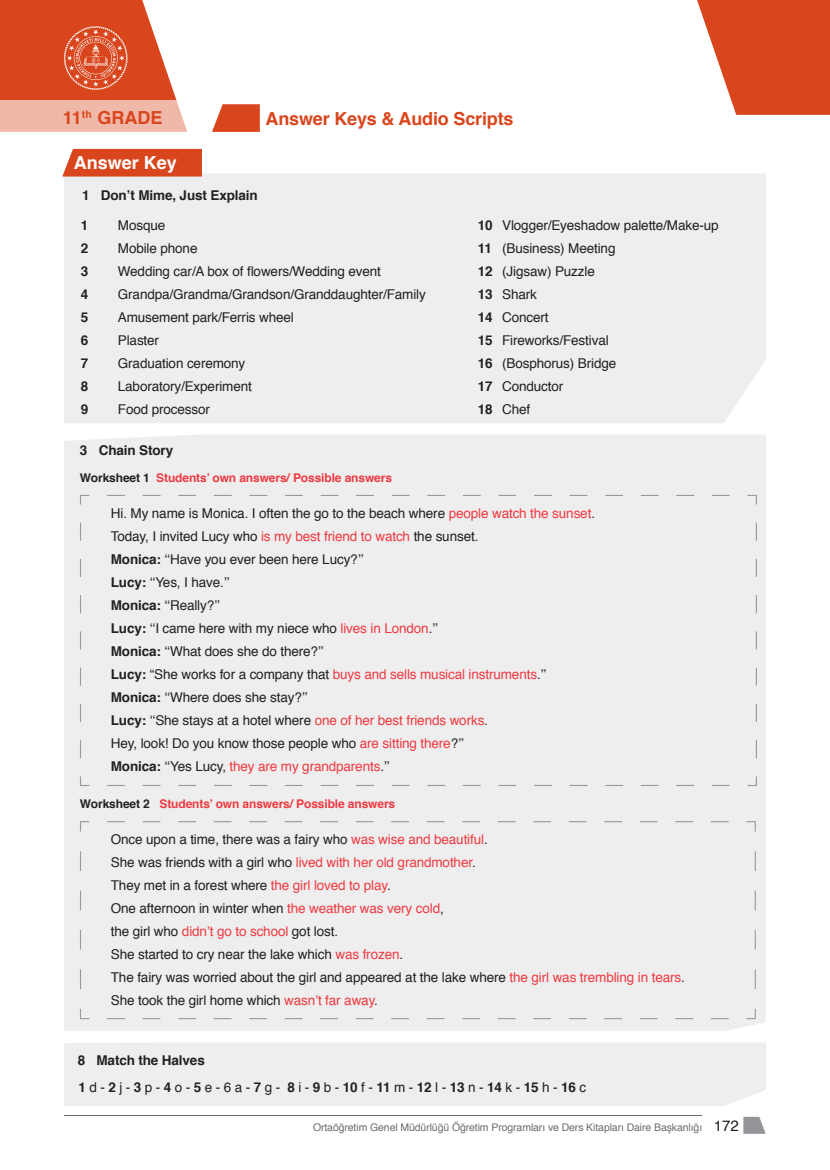
<style>
.page{position:relative;width:830px;height:1170px;background:#fff}
.page>*{position:absolute;margin:0;border:0;box-sizing:border-box;transform-origin:0 0}
.t1{font:700 18px "Helvetica";letter-spacing:-.01em;color:#d9461d}
.t2{font:700 18px "Helvetica";color:#fff}
.t3{font:15px "Helvetica";color:#231f20}
.Madde_numaralı{font:13.5px "Helvetica";letter-spacing:-.01em;color:#231f20}
.Madde_numaralı-2{font:13.5px "Helvetica";letter-spacing:-.01em;color:#ee3a41}
.Madde_numaralı-3{font:700 13.5px "Helvetica";letter-spacing:-.01em;color:#231f20}
.Madde_numaralı-4{font:700 12px "Helvetica";letter-spacing:-.01em;color:#ee3a41}
.Ana_Metin{font:10.5px "Helvetica";letter-spacing:-.01em;color:#6c6d70}
.s1{color:#231f20}
.s2{font-weight:700}
.s3{color:#ee3a41}
.s4{font-weight:700;color:#231f20}
</style>
<div class="page">
<svg style="left:743px;top:1116px;width:22px;height:17px"></svg>
<div style="left:64px;top:435px;width:701px;height:595px;background:#eeeeef"></div>
<svg style="left:0;top:0;width:177px;height:100px;background:#de5f3c"></svg>
<div style="left:0;top:100px;width:187px;height:32px;background:#f0b8a9"></div>
<svg style="left:697px;top:0;width:132px;height:115px"></svg>
<svg style="left:212px;top:104px;width:48px;height:28px"></svg>
<div style="left:64px;top:1042px;width:701px;height:64px;background:#eeeeef"></div>
<div style="left:64px;top:173px;width:701px;height:250px;background:#eeeeef"></div>
<div style="left:62px;top:149px;width:140px;height:27px;background:#d9461d"></div>
<hr style="left:64px;top:1114px;width:638px;height:1px;background:#6c6d70">
<div style="left:79px;top:494px;width:678px;height:292px;background:#eeeeef"></div>
<div style="left:79px;top:820px;width:677px;height:199px;background:#eeeeef"></div>
<p class="t1" style="left:63px;top:103px;width:101px">11<sup>th</sup> GRADE</p>
<p class="t1" style="left:265px;top:104px;width:249px">Answer Keys &amp; Audio Scripts</p>
<p class="t2" style="left:74px;top:148px;width:105px">Answer Key</p>
<p class="Madde_numaralı-3" style="left:82px;top:184px;width:177px">1 Don’t Mime, Just Explain</p>
<p class="Madde_numaralı-3" style="left:81px;top:214px;width:9px">1</p>
<p class="Madde_numaralı" style="left:118px;top:214px;width:49px">Mosque</p>
<p class="Madde_numaralı-3" style="left:81px;top:237px;width:9px">2</p>
<p class="Madde_numaralı" style="left:118px;top:237px;width:81px">Mobile phone</p>
<p class="Madde_numaralı-3" style="left:81px;top:260px;width:9px">3</p>
<p class="Madde_numaralı" style="left:118px;top:260px;width:264px">Wedding car/A box of flowers/Wedding event</p>
<p class="Madde_numaralı-3" style="left:81px;top:283px;width:9px">4</p>
<p class="Madde_numaralı" style="left:118px;top:283px;width:309px">Grandpa/Grandma/Grandson/Granddaughter/Family</p>
<p class="Madde_numaralı-3" style="left:81px;top:306px;width:9px">5</p>
<p class="Madde_numaralı" style="left:118px;top:306px;width:177px">Amusement park/Ferris wheel</p>
<p class="Madde_numaralı-3" style="left:81px;top:329px;width:9px">6</p>
<p class="Madde_numaralı" style="left:118px;top:329px;width:43px">Plaster</p>
<p class="Madde_numaralı-3" style="left:81px;top:352px;width:9px">7</p>
<p class="Madde_numaralı" style="left:118px;top:352px;width:129px">Graduation ceremony</p>
<p class="Madde_numaralı-3" style="left:81px;top:375px;width:9px">8</p>
<p class="Madde_numaralı" style="left:118px;top:375px;width:135px">Laboratory/Experiment</p>
<p class="Madde_numaralı-3" style="left:81px;top:398px;width:9px">9</p>
<p class="Madde_numaralı" style="left:118px;top:398px;width:94px">Food processor</p>
<p class="Madde_numaralı-3" style="left:80px;top:439px;width:95px">3 Chain Story</p>
<p class="Madde_numaralı-4" style="left:80px;top:468px;width:313px"><span class="s1">Worksheet 1</span> Students’ own answers/ Possible answers</p>
<p class="Madde_numaralı" style="left:477px;top:215px;width:242px"><span class="s2">10</span> Vlogger/Eyeshadow palette/Make-up</p>
<p class="Madde_numaralı" style="left:477px;top:238px;width:139px"><span class="s2">11</span> (Business) Meeting</p>
<p class="Madde_numaralı" style="left:477px;top:261px;width:118px"><span class="s2">12</span> (Jigsaw) Puzzle</p>
<p class="Madde_numaralı" style="left:477px;top:284px;width:60px"><span class="s2">13</span> Shark</p>
<p class="Madde_numaralı" style="left:477px;top:307px;width:72px"><span class="s2">14</span> Concert</p>
<p class="Madde_numaralı" style="left:477px;top:330px;width:132px"><span class="s2">15</span> Fireworks/Festival</p>
<p class="Madde_numaralı" style="left:477px;top:353px;width:140px"><span class="s2">16</span> (Bosphorus) Bridge</p>
<p class="Madde_numaralı" style="left:477px;top:376px;width:87px"><span class="s2">17</span> Conductor</p>
<p class="Madde_numaralı" style="left:477px;top:399px;width:54px"><span class="s2">18</span> Chef</p>
<p class="Madde_numaralı" style="left:111px;top:502px;width:485px">Hi. My name is Monica. I often the go to the beach where <span class="s3">people watch the sunset</span>.</p>
<p class="Madde_numaralı" style="left:111px;top:525px;width:369px">Today, I invited Lucy who <span class="s3">is my best friend to watch</span> the sunset.</p>
<p class="Madde_numaralı" style="left:111px;top:548px;width:254px"><span class="s2">Monica:</span> ‘‘Have you ever been here Lucy?’’</p>
<p class="Madde_numaralı" style="left:111px;top:571px;width:120px"><span class="s2">Lucy:</span> ‘‘Yes, I have.’’</p>
<p class="Madde_numaralı" style="left:111px;top:594px;width:110px"><span class="s2">Monica:</span> ‘‘Really?’’</p>
<p class="Madde_numaralı" style="left:111px;top:617px;width:328px"><span class="s2">Lucy:</span> ‘‘I came here with my niece who <span class="s3">lives in London</span>.’’</p>
<p class="Madde_numaralı" style="left:111px;top:640px;width:214px"><span class="s2">Monica:</span> ‘‘What does she do there?’’</p>
<p class="Madde_numaralı-2" style="left:111px;top:663px;width:436px"><span class="s4">Lucy:</span> <span class="s1">“She works for a company that</span> buys and sells musical instruments<span class="s1">.’’</span></p>
<p class="Madde_numaralı" style="left:111px;top:686px;width:198px"><span class="s2">Monica:</span> ‘‘Where does she stay?’’</p>
<p class="Madde_numaralı" style="left:111px;top:709px;width:378px"><span class="s2">Lucy:</span> ‘‘She stays at a hotel where <span class="s3">one of her best friends works</span>.</p>
<p class="Madde_numaralı" style="left:111px;top:732px;width:354px">Hey, look! Do you know those people who <span class="s3">are sitting there</span>?’’</p>
<p class="Madde_numaralı-2" style="left:111px;top:755px;width:280px"><span class="s4">Monica:</span> <span class="s1">‘‘Yes Lucy,</span> they are my grandparents<span class="s1">.’’</span></p>
<p class="Madde_numaralı-4" style="left:80px;top:793px;width:317px"><span class="s1">Worksheet 2</span> Students’ own answers/ Possible answers</p>
<p class="Madde_numaralı" style="left:111px;top:828px;width:378px">Once upon a time, there was a fairy who <span class="s3">was wise and beautiful</span>.</p>
<p class="Madde_numaralı" style="left:111px;top:851px;width:366px">She was friends with a girl who <span class="s3">lived with her old grandmother</span>.</p>
<p class="Madde_numaralı" style="left:111px;top:874px;width:281px">They met in a forest where <span class="s3">the girl loved to play</span>.</p>
<p class="Madde_numaralı" style="left:111px;top:897px;width:334px">One afternoon in winter when <span class="s3">the weather was very cold</span>,</p>
<p class="Madde_numaralı" style="left:111px;top:920px;width:229px">the girl who <span class="s3">didn’t go to school</span> got lost.</p>
<p class="Madde_numaralı" style="left:111px;top:943px;width:294px">She started to cry near the lake which <span class="s3">was frozen</span>.</p>
<p class="Madde_numaralı" style="left:111px;top:966px;width:575px">The fairy was worried about the girl and appeared at the lake where <span class="s3">the girl was trembling in tears</span>.</p>
<p class="Madde_numaralı" style="left:111px;top:989px;width:268px">She took the girl home which <span class="s3">wasn’t far away</span>.</p>
<p class="Madde_numaralı-3" style="left:78px;top:1049px;width:129px">8 Match the Halves</p>
<p class="Madde_numaralı" style="left:78px;top:1076px;width:509px"><span class="s2">1</span> d - <span class="s2">2</span> j - <span class="s2">3</span> p - <span class="s2">4</span> o - <span class="s2">5</span> e - 6 a - <span class="s2">7</span> g - <span class="s2">8</span> i - <span class="s2">9</span> b - <span class="s2">10</span> f - <span class="s2">11</span> m - <span class="s2">12</span> l - <span class="s2">13</span> n - <span class="s2">14</span> k - <span class="s2">15</span> h - <span class="s2">16</span> c</p>
<p class="Ana_Metin" style="left:313px;top:1119px;width:390px">Ortaöğretim Genel Müdürlüğü Öğretim Programları ve Ders Kitapları Daire Başkanlığı</p>
<p class="t3" style="left:713px;top:1114px;width:27px">172</p>
</div>
